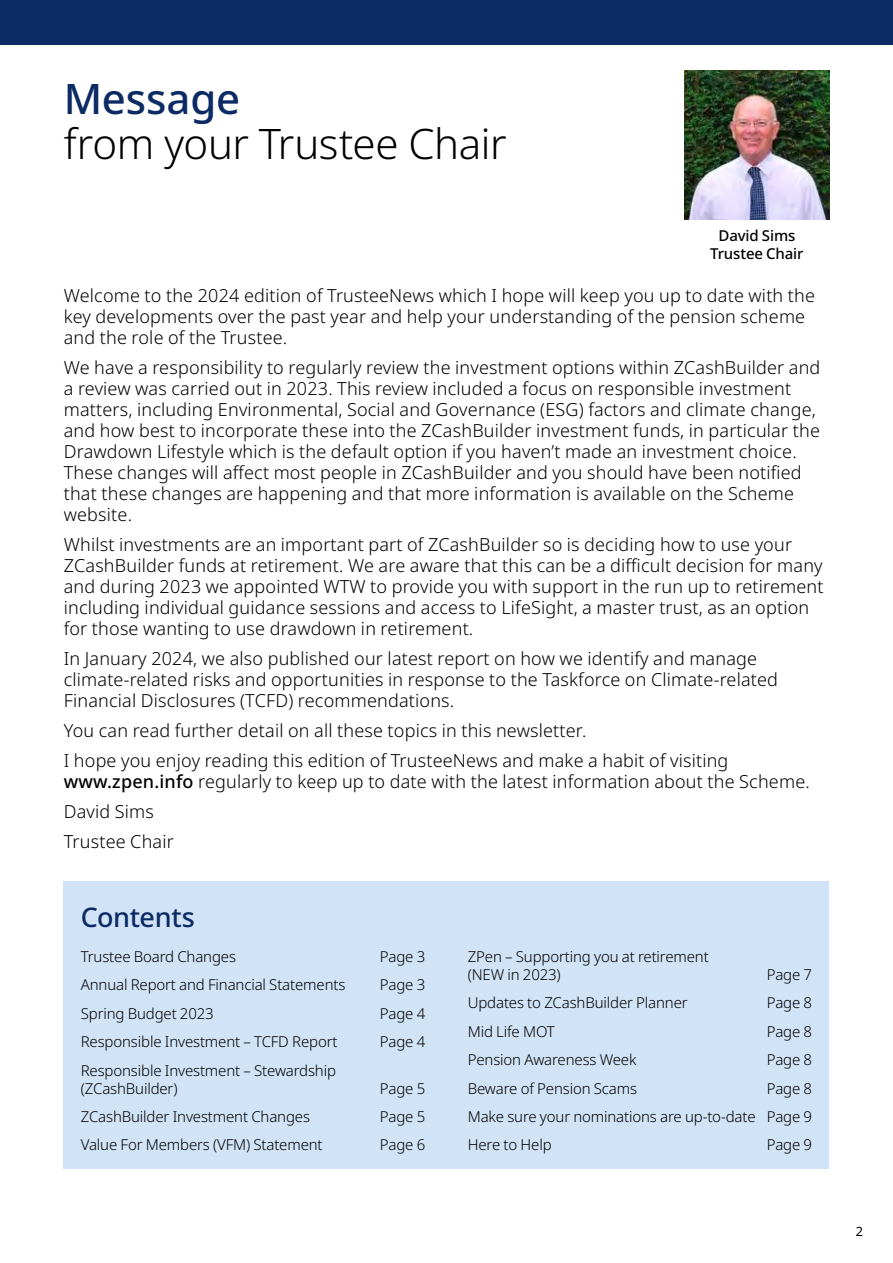
<style>
.page{position:relative;width:893px;height:1263px;background:#fff}
.page>*{position:absolute;margin:0;border:0;box-sizing:border-box;transform-origin:0 0}
.t1{font:300 42px "Noto Sans";letter-spacing:-.01em;color:#000}
.t2{font:500 42px "Noto Sans";letter-spacing:-.005em;color:#0c2a64}
.t3{font:500 27px "Noto Sans";letter-spacing:-.015em;color:#0c2a64}
.t4{font:300 18px/21px "Noto Sans";letter-spacing:.01em;color:#000}
.t5{font:300 15px/18px "Noto Sans";letter-spacing:-.01em;color:#000}
.t6{font:500 15px/18px "Noto Sans";letter-spacing:-.01em;color:#000;text-align:center}
.t7{font:12.75px "Noto Sans";color:#000}
.s1{font-weight:500}
</style>
<div class="page">
<div style="left:64px;top:881px;width:765px;height:287px;background:#d1e3f6"></div>
<img style="left:685px;top:70px;width:144px;height:149px">
<div style="left:0;top:0;width:893px;height:45px;background:#0c2a64"></div>
<h1 class="t2" style="left:64px;top:69px;width:178px">Message</h1>
<h1 class="t1" style="left:64px;top:114px;width:444px">from your Trustee Chair</h1>
<p class="t6" style="left:710px;top:227px;width:95px">David Sims<br>Trustee Chair</p>
<p class="t4" style="left:64px;top:285px;width:753px">Welcome to the 2024 edition of TrusteeNews which I hope will keep you up to date with the key developments over the past year and help your understanding of the pension scheme and the role of the Trustee.</p>
<p class="t4" style="left:64px;top:357px;width:758px">We have a responsibility to regularly review the investment options within ZCashBuilder and a review was carried out in 2023. This review included a focus on responsible investment matters, including Environmental, Social and Governance (ESG) factors and climate change, and how best to incorporate these into the ZCashBuilder investment funds, in particular the Drawdown Lifestyle which is the default option if you haven’t made an investment choice.<br>These changes will affect most people in ZCashBuilder and you should have been notified that these changes are happening and that more information is available on the Scheme website.</p>
<p class="t4" style="left:64px;top:534px;width:761px">Whilst investments are an important part of ZCashBuilder so is deciding how to use your ZCashBuilder funds at retirement. We are aware that this can be a difficult decision for many and during 2023 we appointed WTW to provide you with support in the run up to retirement including individual guidance sessions and access to LifeSight, a master trust, as an option for those wanting to use drawdown in retirement.</p>
<p class="t4" style="left:64px;top:649px;width:716px">In January 2024, we also published our latest report on how we identify and manage climate-related risks and opportunities in response to the Taskforce on Climate-related<br>Financial Disclosures (TCFD) recommendations.</p>
<p class="t4" style="left:64px;top:716px;width:666px;line-height:30px">You can read further detail on all these topics in this newsletter.<br>I hope you enjoy reading this edition of TrusteeNews and make a habit of visiting</p>
<p class="t4" style="left:64px;top:767px;width:748px;line-height:30px"><span class="s1">www.zpen.info</span> regularly to keep up to date with the latest information about the Scheme.<br>David Sims<br>Trustee Chair</p>
<h2 class="t3" style="left:81px;top:898px;width:116px">Contents</h2>
<p class="t5" style="left:81px;top:948px;width:157px">Trustee Board Changes</p>
<p class="t5" style="left:380px;top:948px;width:47px">Page 3</p>
<p class="t5" style="left:81px;top:976px;width:266px">Annual Report and Financial Statements</p>
<p class="t5" style="left:380px;top:976px;width:47px">Page 3</p>
<p class="t5" style="left:81px;top:1005px;width:134px">Spring Budget 2023</p>
<p class="t5" style="left:380px;top:1005px;width:47px">Page 4</p>
<p class="t5" style="left:81px;top:1033px;width:258px">Responsible Investment – TCFD Report</p>
<p class="t5" style="left:380px;top:1033px;width:47px">Page 4</p>
<p class="t5" style="left:81px;top:1061px;width:257px">Responsible Investment – Stewardship (ZCashBuilder)</p>
<p class="t5" style="left:380px;top:1079px;width:47px">Page 5</p>
<p class="t5" style="left:81px;top:1108px;width:231px">ZCashBuilder Investment Changes</p>
<p class="t5" style="left:380px;top:1108px;width:47px">Page 5</p>
<p class="t5" style="left:81px;top:1136px;width:243px">Value For Members (VFM) Statement</p>
<p class="t5" style="left:380px;top:1136px;width:47px">Page 6</p>
<p class="t5" style="left:468px;top:948px;width:243px">ZPen – Supporting you at retirement (NEW in 2023)</p>
<p class="t5" style="left:767px;top:966px;width:47px">Page 7</p>
<p class="t5" style="left:468px;top:994px;width:222px">Updates to ZCashBuilder Planner</p>
<p class="t5" style="left:767px;top:994px;width:47px">Page 8</p>
<p class="t5" style="left:468px;top:1023px;width:89px">Mid Life MOT</p>
<p class="t5" style="left:767px;top:1023px;width:47px">Page 8</p>
<p class="t5" style="left:468px;top:1051px;width:170px">Pension Awareness Week</p>
<p class="t5" style="left:767px;top:1051px;width:47px">Page 8</p>
<p class="t5" style="left:468px;top:1079px;width:171px">Beware of Pension Scams</p>
<p class="t5" style="left:468px;top:1074px;width:346px;line-height:28.3px;text-align:justify;text-indent:299px">Page 8<br>Make sure your nominations are up-to-date Page 9<br>Here to Help</p>
<p class="t5" style="left:767px;top:1136px;width:47px">Page 9</p>
<p class="t7" style="left:856px;top:1222px;width:9px">2</p>
</div>
